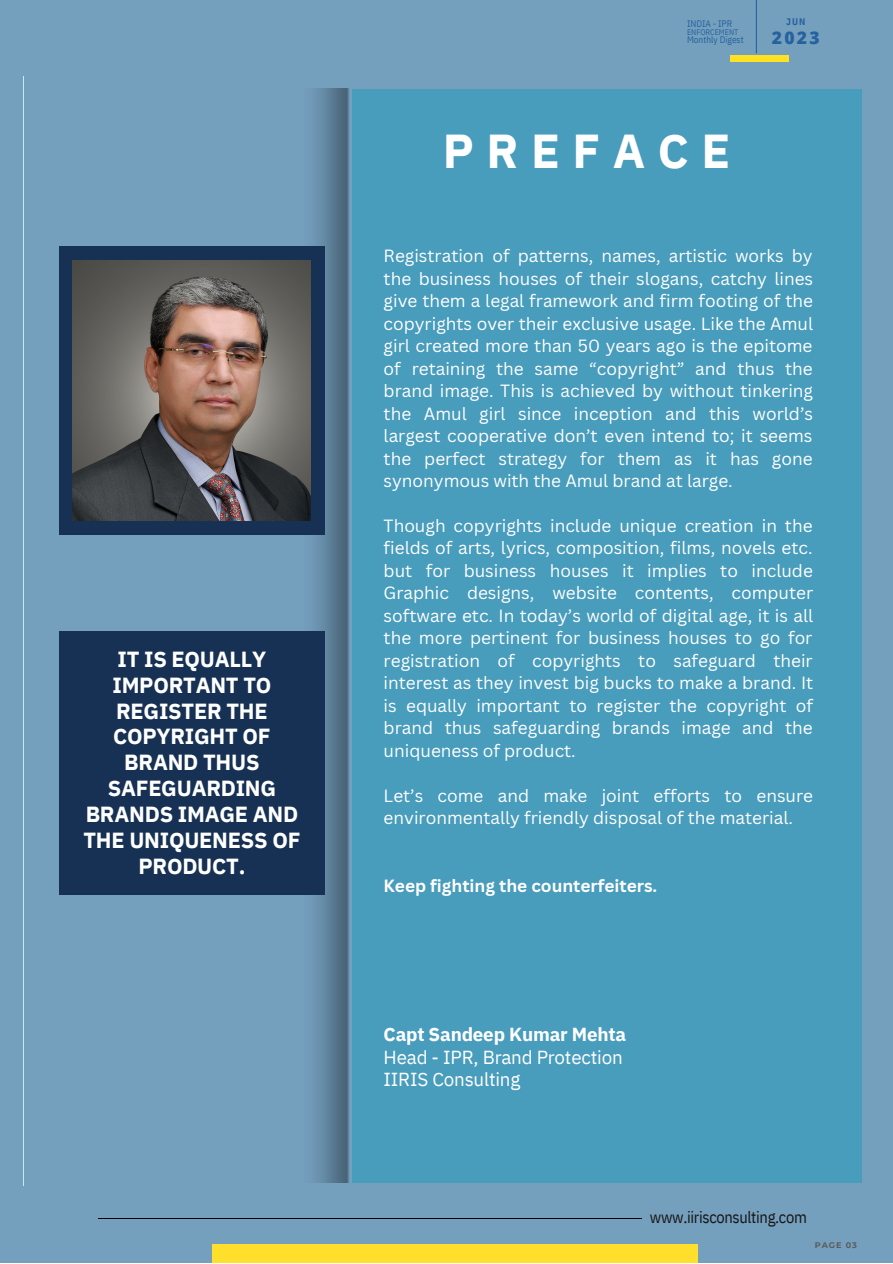
<style>
.page{position:relative;width:893px;height:1264px;background:#fff}
.page>*{position:absolute;margin:0;border:0;box-sizing:border-box;transform-origin:0 0}
.t1{font:700 47.4px "IBM Plex Sans";letter-spacing:.265em;color:#fff}
.t2{font:700 21.75px/25.8px "IBM Plex Sans";letter-spacing:-.01em;color:#fff;text-align:center}
.t3{font:18.75px "IBM Plex Sans";letter-spacing:-.01em;color:#fff}
.t4{font:700 18.75px "IBM Plex Sans";letter-spacing:-.01em;color:#fff}
.t5{font:800 17.4px "Open Sans";color:#26629f}
.t6{font:17.25px/22.5px "Canva Sans";color:#fff;text-align:justify}
.t7{font:700 17.25px "Canva Sans";color:#fff}
.t8{font:16.35px "IBM Plex Sans Cond";letter-spacing:-.02em;color:#171615}
.t9{font:700 9.6px "IBM Plex Sans Cond";color:#26629f}
.t10{font:9.45px "IBM Plex Sans Cond";color:#26629f}
.t11{font:8.1px "IBM Plex Sans Cond";color:#26629f}
.t12{font:700 8.1px "Montserrat";letter-spacing:.12em;color:#5c5c5c}
</style>
<div class="page">
<div style="left:0;top:0;width:892px;height:1262px;background:#749fbd"></div>
<hr style="left:23px;top:76px;width:1px;height:1109px;background:#c9e9ed">
<div style="left:352px;top:89px;width:510px;height:1093px;background:#489cbc"></div>
<hr style="left:98px;top:1217px;width:543px;height:1px;background:#000">
<div style="left:212px;top:1244px;width:486px;height:18px;background:#ffdf2b"></div>
<img style="left:304px;top:89px;width:45px;height:1093px">
<hr style="left:755px;top:0;width:2px;height:53px;background:#26629f">
<div style="left:730px;top:55px;width:58px;height:6px;background:#ffe121"></div>
<div style="left:59px;top:631px;width:265px;height:263px;background:#163154"></div>
<div style="left:59px;top:246px;width:265px;height:288px;background:#163154"></div>
<img style="left:72px;top:260px;width:239px;height:261px">
<p class="t2" style="left:83px;top:645px;width:218px">IT IS EQUALLY<br>IMPORTANT TO<br>REGISTER THE<br>COPYRIGHT OF<br>BRAND THUS<br>SAFEGUARDING<br>BRANDS IMAGE AND<br>THE UNIQUENESS OF<br>PRODUCT.</p>
<p class="t9" style="left:786px;top:15px;width:21px">JUN</p>
<p class="t10" style="left:687px;top:17px;width:47px">INDIA - IPR</p>
<p class="t11" style="left:687px;top:27px;width:53px">ENFORCEMENT</p>
<p class="t10" style="left:687px;top:33px;width:58px">Monthly Digest</p>
<p class="t5" style="left:771px;top:26px;width:49px">2023</p>
<p class="t1" style="left:443px;top:119px;width:289px">PREFACE</p>
<p class="t6" style="left:383px;top:244px;width:431px">Registration of patterns, names, artistic works by the business houses of their slogans, catchy lines give them a legal framework and firm footing of the copyrights over their exclusive usage. Like the Amul girl created more than 50 years ago is the epitome of retaining the same “copyright” and thus the brand image. This is achieved by without tinkering the Amul girl since inception and this world’s largest cooperative don’t even intend to; it seems the perfect strategy for them as it has gone synonymous with the Amul brand at large.</p>
<p class="t6" style="left:383px;top:514px;width:431px">Though copyrights include unique creation in the fields of arts, lyrics, composition, films, novels etc. but for business houses it implies to include Graphic designs, website contents, computer software etc. In today’s world of digital age, it is all the more pertinent for business houses to go for registration of copyrights to safeguard their interest as they invest big bucks to make a brand. It is equally important to register the copyright of brand thus safeguarding brands image and the uniqueness of product.</p>
<p class="t6" style="left:383px;top:784px;width:431px">Let’s come and make joint efforts to ensure environmentally friendly disposal of the material.</p>
<p class="t7" style="left:383px;top:873px;width:275px">Keep fighting the counterfeiters.</p>
<p class="t4" style="left:383px;top:1022px;width:244px">Capt Sandeep Kumar Mehta</p>
<p class="t3" style="left:383px;top:1044px;width:240px">Head - IPR, Brand Protection</p>
<p class="t3" style="left:383px;top:1067px;width:138px">IIRIS Consulting</p>
<p class="t8" style="left:650px;top:1205px;width:158px">www.iirisconsulting.com</p>
<p class="t12" style="left:814px;top:1240px;width:44px">PAGE 03</p>
</div>
